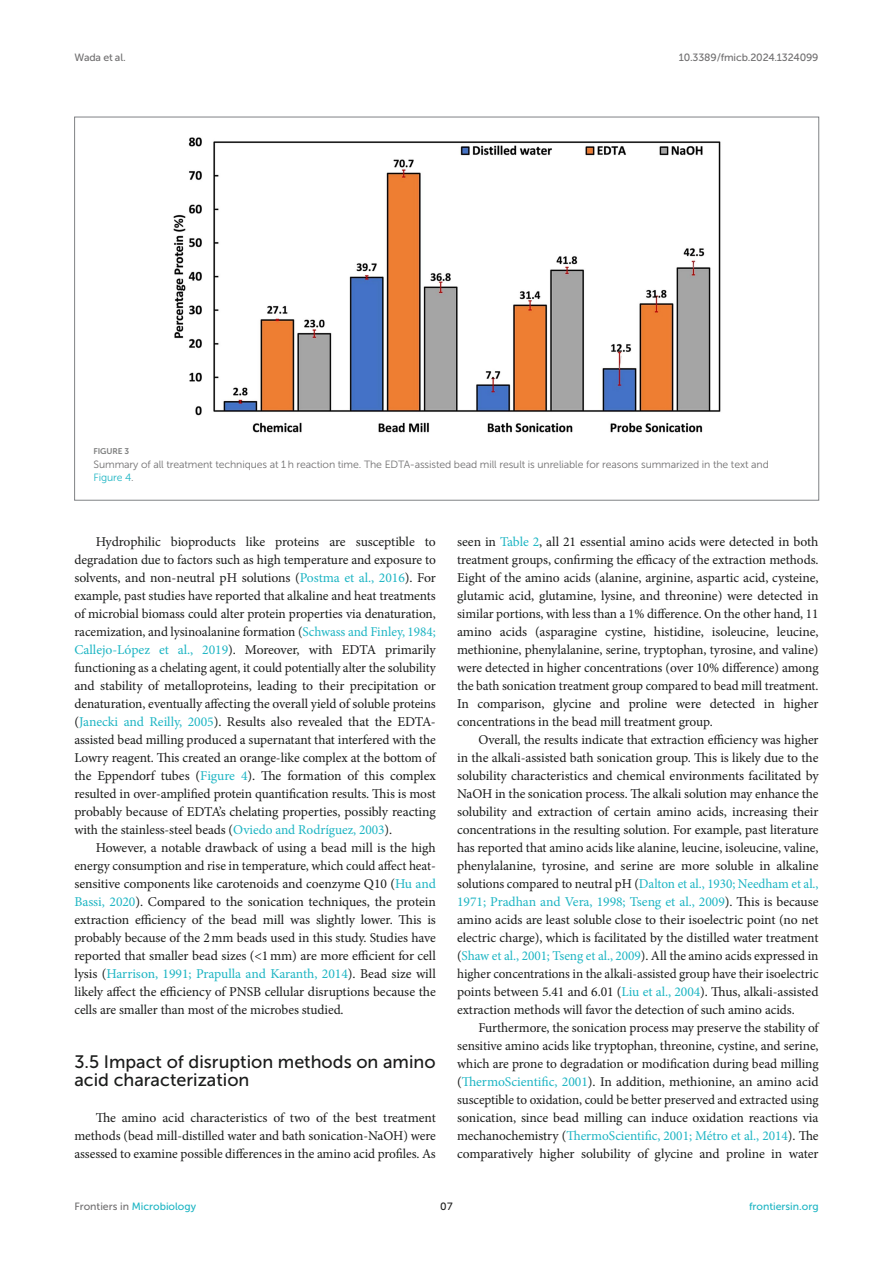
<style>
.page{position:relative;width:893px;height:1263px;background:#fff}
.page>*{position:absolute;margin:0;border:0;box-sizing:border-box;transform-origin:0 0}
.HEAD_2{font:18px/18px "Museo Sans 500";color:#1b1c1b}
.TEXT{font:13.5px/18px "Minion Pro";letter-spacing:-.005em;color:#1b1c1b;text-align:justify}
.TEXT_FLUSH{font:13.5px/18px "Minion Pro";letter-spacing:-.005em;color:#1b1c1b;text-align:justify}
.FIG_LEG{font:10.5px/13.5px "Museo Sans 300";letter-spacing:-.01em;color:#706f70}
.t1{font:10.5px "Museo Sans 500";color:#1db5c3}
.t2{font:10.5px "Museo Sans 500";letter-spacing:-.015em;color:#706f70}
.t3{font:10.5px "Museo Sans 500";color:#1b1c1b}
.FIG_HD{font:8.25px "Museo Sans 700";letter-spacing:-.01em;color:#7e7f7f}
.s1{color:#1db5c3}
.s2{color:#706f70}
</style>
<div class="page">
<img style="left:173px;top:137px;width:548px;height:296px">
<p class="t2" style="left:74px;top:51px;width:53px">Wada et al.</p>
<p class="t2" style="left:679px;top:51px;width:141px">10.3389/fmicb.2024.1324099</p>
<p class="FIG_HD" style="left:94px;top:447px;width:37px">FIGURE 3</p>
<p class="FIG_LEG" style="left:94px;top:457px;width:677px">Summary of all treatment techniques at 1 h reaction time. The EDTA-assisted bead mill result is unreliable for reasons summarized in the text and<br><span class="s1">Figure 4</span>.</p>
<p class="TEXT" style="left:74px;top:533px;width:363px;text-indent:21px">Hydrophilic bioproducts like proteins are susceptible to degradation due to factors such as high temperature and exposure to solvents, and non-neutral pH solutions (<span class="s1">Postma et al., 2016</span>). For example, past studies have reported that alkaline and heat treatments of microbial biomass could alter protein properties via denaturation, racemization, and lysinoalanine formation (<span class="s1">Schwass and Finley, 1984; Callejo-López et al., 2019</span>). Moreover, with EDTA primarily functioning as a chelating agent, it could potentially alter the solubility and stability of metalloproteins, leading to their precipitation or denaturation, eventually affecting the overall yield of soluble proteins (<span class="s1">Janecki and Reilly, 2005</span>). Results also revealed that the EDTA&shy;assisted bead milling produced a supernatant that interfered with the Lowry reagent. This created an orange-like complex at the bottom of the Eppendorf tubes (<span class="s1">Figure 4</span>). The formation of this complex resulted in over-amplified protein quantification results. This is most probably because of EDTA’s chelating properties, possibly reacting with the stainless-steel beads (<span class="s1">Oviedo and Rodríguez, 2003</span>).</p>
<p class="TEXT" style="left:74px;top:839px;width:363px;text-indent:21px">However, a notable drawback of using a bead mill is the high energy consumption and rise in temperature, which could affect heat&shy;sensitive components like carotenoids and coenzyme Q10 (<span class="s1">Hu and Bassi, 2020</span>). Compared to the sonication techniques, the protein extraction efficiency of the bead mill was slightly lower. This is probably because of the 2mm beads used in this study. Studies have reported that smaller bead sizes (&lt;1mm) are more efficient for cell lysis (<span class="s1">Harrison, 1991; Prapulla and Karanth, 2014</span>). Bead size will likely affect the efficiency of PNSB cellular disruptions because the cells are smaller than most of the microbes studied.</p>
<p class="HEAD_2" style="left:74px;top:1053px;width:363px">3.5 Impact of disruption methods on amino acid characterization</p>
<p class="TEXT_FLUSH" style="left:74px;top:1109px;width:363px;text-indent:21px">The amino acid characteristics of two of the best treatment methods (bead mill-distilled water and bath sonication-NaOH) were assessed to examine possible differences in the amino acid profiles. As</p>
<p class="TEXT_FLUSH" style="left:457px;top:533px;width:363px">seen in <span class="s1">Table 2</span>, all 21 essential amino acids were detected in both treatment groups, confirming the efficacy of the extraction methods.<br>Eight of the amino acids (alanine, arginine, aspartic acid, cysteine, glutamic acid, glutamine, lysine, and threonine) were detected in similar portions, with less than a 1% difference. On the other hand, 11 amino acids (asparagine cystine, histidine, isoleucine, leucine, methionine, phenylalanine, serine, tryptophan, tyrosine, and valine) were detected in higher concentrations (over 10% difference) among the bath sonication treatment group compared to bead mill treatment.<br>In comparison, glycine and proline were detected in higher concentrations in the bead mill treatment group.</p>
<p class="TEXT" style="left:457px;top:731px;width:363px;text-indent:21px">Overall, the results indicate that extraction efficiency was higher in the alkali-assisted bath sonication group. This is likely due to the solubility characteristics and chemical environments facilitated by NaOH in the sonication process. The alkali solution may enhance the solubility and extraction of certain amino acids, increasing their concentrations in the resulting solution. For example, past literature has reported that amino acids like alanine, leucine, isoleucine, valine, phenylalanine, tyrosine, and serine are more soluble in alkaline solutions compared to neutral pH (<span class="s1">Dalton et al., 1930; Needham et al., 1971; Pradhan and Vera, 1998; Tseng et al., 2009</span>). This is because amino acids are least soluble close to their isoelectric point (no net electric charge), which is facilitated by the distilled water treatment (<span class="s1">Shaw et al., 2001; Tseng et al., 2009</span>). All the amino acids expressed in higher concentrations in the alkali-assisted group have their isoelectric points between 5.41 and 6.01 (<span class="s1">Liu et al., 2004</span>). Thus, alkali-assisted extraction methods will favor the detection of such amino acids.</p>
<p class="TEXT" style="left:457px;top:1019px;width:363px;text-indent:21px">Furthermore, the sonication process may preserve the stability of sensitive amino acids like tryptophan, threonine, cystine, and serine, which are prone to degradation or modification during bead milling (<span class="s1">ThermoScientific, 2001</span>). In addition, methionine, an amino acid susceptible to oxidation, could be better preserved and extracted using sonication, since bead milling can induce oxidation reactions via mechanochemistry (<span class="s1">ThermoScientific, 2001; Métro et al., 2014</span>). The comparatively higher solubility of glycine and proline in water</p>
<p class="t1" style="left:74px;top:1200px;width:123px"><span class="s2">Frontiers in</span> Microbiology</p>
<p class="t3" style="left:440px;top:1200px;width:14px">07</p>
<p class="t1" style="left:749px;top:1200px;width:71px">frontiersin.org</p>
</div>
